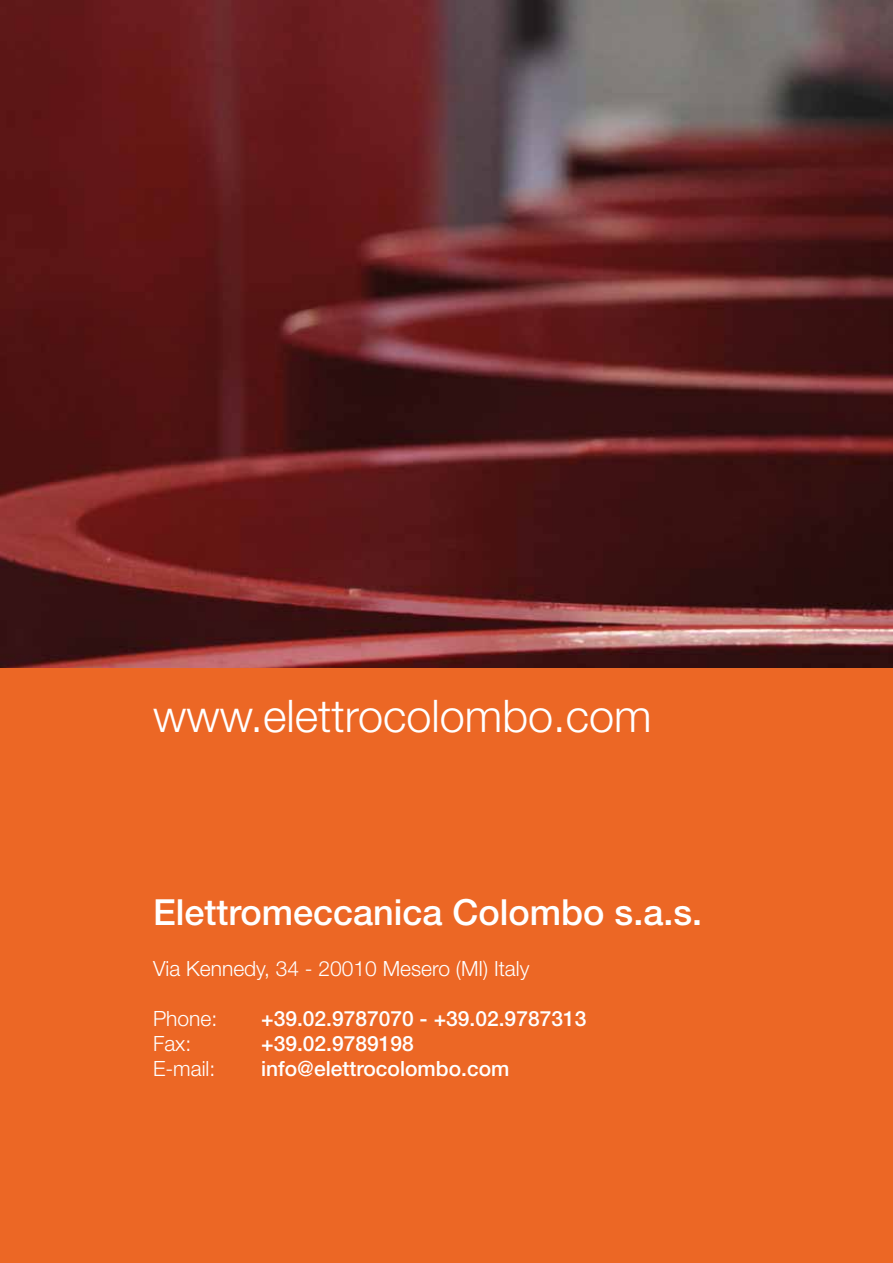
<style>
.page{position:relative;width:893px;height:1263px;background:#fff}
.page>*{position:absolute;margin:0;border:0;box-sizing:border-box;transform-origin:0 0}
.t1{font:300 45px "Helvetica Neue LT Std";color:#fff}
.t2{font:500 36px "Helvetica Neue LT Std";color:#fff}
.t3{font:500 21px "Helvetica Neue LT Std";color:#fff}
.t4{font:300 21px "Helvetica Neue LT Std";color:#fff}
</style>
<div class="page">
<div style="left:0;top:668px;width:893px;height:595px;background:#ec6725"></div>
<img style="left:0;top:0;width:893px;height:668px">
<h1 class="t1" style="left:153px;top:688px;width:500px">www.elettrocolombo.com</h1>
<h2 class="t2" style="left:153px;top:891px;width:550px">Elettromeccanica Colombo s.a.s.</h2>
<p class="t4" style="left:153px;top:955px;width:378px">Via Kennedy, 34 - 20010 Mesero (MI) Italy</p>
<p class="t4" style="left:153px;top:1006px;width:66px">Phone:</p>
<p class="t3" style="left:261px;top:1006px;width:327px">+39.02.9787070 - +39.02.9787313</p>
<p class="t4" style="left:153px;top:1031px;width:40px">Fax:</p>
<p class="t3" style="left:261px;top:1031px;width:154px">+39.02.9789198</p>
<p class="t4" style="left:153px;top:1056px;width:64px">E-mail:</p>
<p class="t3" style="left:261px;top:1056px;width:250px">info@elettrocolombo.com</p>
</div>
